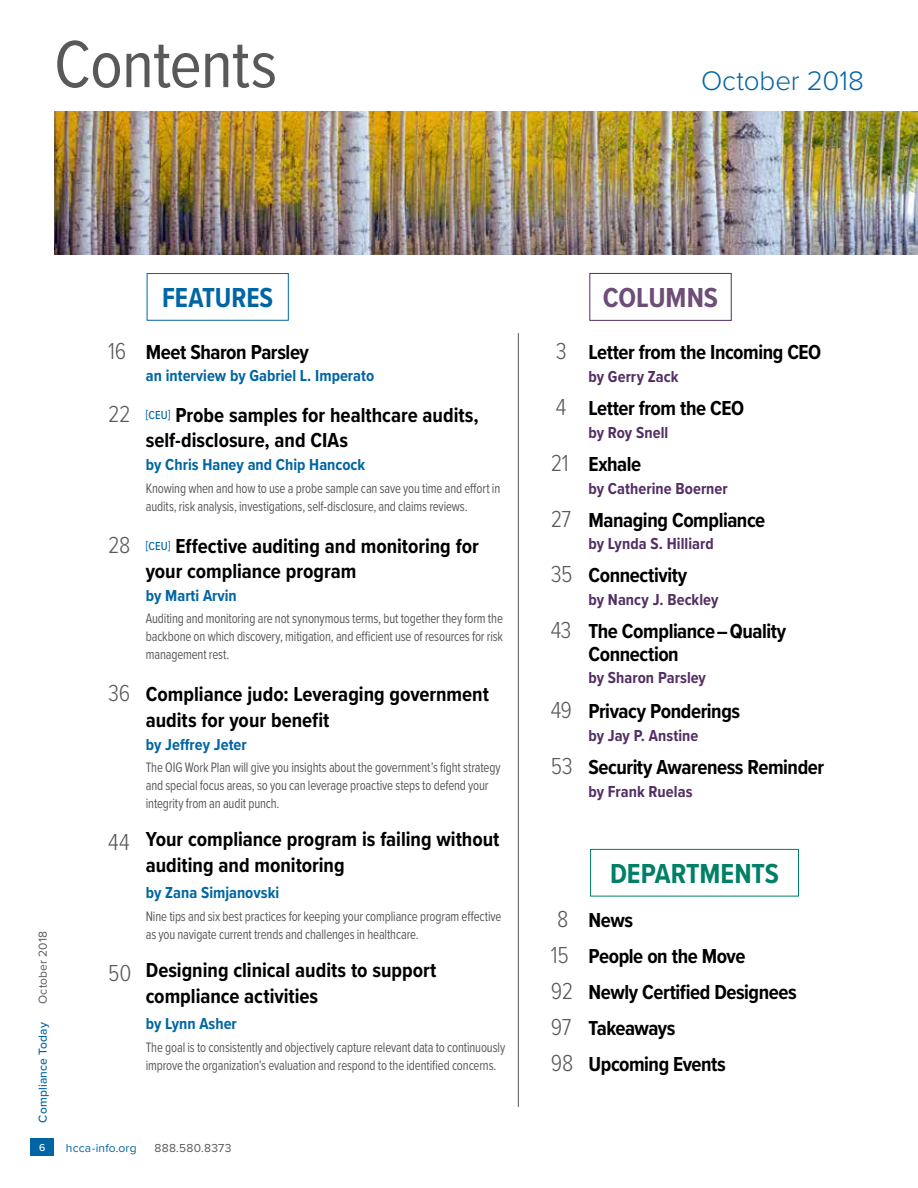
<style>
.page{position:relative;width:918px;height:1188px;background:#fff}
.page>*{position:absolute;margin:0;border:0;box-sizing:border-box;transform-origin:0 0}
.t1{font:69px "Proxima Nova Cond";color:#58595b}
.t2{font:700 28.5px "Proxima Nova Cond";color:#008066}
.t3{font:700 28.5px "Proxima Nova Cond";color:#0065a4;scale:.96 1}
.t4{font:700 28.5px "Proxima Nova Cond";color:#6e4e76}
.t5{font:300 27.75px "Proxima Nova";letter-spacing:-.005em;color:#0065a4}
.t6{font:700 21px/25.5px "Proxima Nova Cond";letter-spacing:-.005em;color:#000}
.t7{font:700 16.5px "Proxima Nova Cond";color:#532e63}
.t8{font:700 16.5px "Proxima Nova Cond";color:#0065a4}
.t9{font:14.25px/18px "Proxima Nova Cond";letter-spacing:-.01em;color:#58595b;scale:.89 1}
.t10{font:12px "Proxima Nova";letter-spacing:.02em;color:#58595b}
.t11{font:500 12px "Proxima Nova";letter-spacing:.015em;color:#0065a4}
.t12{font:12px "Proxima Nova";letter-spacing:.015em;color:#0065a4}
.t13{font:500 10.5px "Proxima Nova";color:#fff}
.s1{font-weight:300;font-size:24px;color:#58595b}
.s2{font-weight:500;font-size:12px;color:#0065a4}
</style>
<div class="page">
<div style="left:30px;top:1139px;width:24px;height:17px;background:#0065a4"></div>
<hr style="left:518px;top:333px;width:1px;height:774px;background:#58595b">
<img style="left:54px;top:111px;width:864px;height:144px">
<div style="left:147px;top:273px;width:142px;height:48px;border:1px solid #0065a4"></div>
<div style="left:590px;top:273px;width:141px;height:48px;border:1px solid #532e63"></div>
<div style="left:590px;top:849px;width:209px;height:47px;border:1px solid #008066"></div>
<h1 class="t1" style="left:54px;top:13px;width:225px">Contents</h1>
<h3 class="t5" style="left:701px;top:60px;width:164px">October 2018</h3>
<p class="t10" style="left:34px;top:1004px;width:75px;rotate:-90deg">October 2018</p>
<p class="t11" style="left:34px;top:1123px;width:102px;rotate:-90deg">Compliance Today</p>
<h2 class="t3" style="left:162px;top:276px;width:117px">FEATURES</h2>
<h2 class="t4" style="left:603px;top:276px;width:117px">COLUMNS</h2>
<h3 class="t6" style="left:108px;top:338px;width:202px"><span class="s1">16</span> Meet Sharon Parsley</h3>
<p class="t8" style="left:146px;top:364px;width:230px">an interview by Gabriel L. Imperato</p>
<h3 class="t6" style="left:146px;top:402px;width:335px;text-indent:-38px"><span class="s1">22</span> <sup>[</sup><span class="s2">CEU</span><sup>]</sup> Probe samples for healthcare audits, self-disclosure, and CIAs</h3>
<p class="t8" style="left:146px;top:452px;width:221px">by Chris Haney and Chip Hancock</p>
<p class="t9" style="left:146px;top:478px;width:400px">Knowing when and how to use a probe sample can save you time and effort in audits, risk analysis, investigations, self-disclosure, and claims reviews.</p>
<h3 class="t6" style="left:146px;top:532px;width:335px;text-indent:-38px"><span class="s1">28</span> <sup>[</sup><span class="s2">CEU</span><sup>]</sup> Effective auditing and monitoring for your compliance program</h3>
<p class="t8" style="left:146px;top:583px;width:93px">by Marti Arvin</p>
<p class="t9" style="left:146px;top:609px;width:403px;text-align:justify">Auditing and monitoring are not synonymous terms, but together they form the backbone on which discovery, mitigation, and efficient use of resources for risk management rest.</p>
<h3 class="t6" style="left:146px;top:681px;width:345px;text-indent:-38px"><span class="s1">36</span> Compliance judo: Leveraging government audits for your benefit</h3>
<p class="t8" style="left:146px;top:732px;width:103px">by Jeffrey Jeter</p>
<p class="t9" style="left:146px;top:758px;width:400px">The OIG Work Plan will give you insights about the government’s fight strategy and special focus areas, so you can leverage proactive steps to defend your integrity from an audit punch.</p>
<h3 class="t6" style="left:146px;top:826px;width:355px;text-indent:-38px"><span class="s1">44</span> Your compliance program is failing without auditing and monitoring</h3>
<p class="t8" style="left:146px;top:881px;width:135px">by Zana Simjanovski</p>
<p class="t9" style="left:146px;top:907px;width:401px">Nine tips and six best practices for keeping your compliance program effective as you navigate current trends and challenges in healthcare.</p>
<h3 class="t6" style="left:146px;top:957px;width:292px;text-indent:-38px"><span class="s1">50</span> Designing clinical audits to support compliance activities</h3>
<p class="t8" style="left:146px;top:1012px;width:93px">by Lynn Asher</p>
<p class="t9" style="left:146px;top:1037px;width:405px">The goal is to consistently and objectively capture relevant data to continuously improve the organization’s evaluation and respond to the identified concerns.</p>
<h3 class="t6" style="left:556px;top:339px;width:267px"><span class="s1">3</span> Letter from the Incoming CEO</h3>
<p class="t7" style="left:589px;top:364px;width:91px">by Gerry Zack</p>
<h3 class="t6" style="left:556px;top:395px;width:190px"><span class="s1">4</span> Letter from the CEO</h3>
<p class="t7" style="left:589px;top:420px;width:81px">by Roy Snell</p>
<h3 class="t6" style="left:551px;top:451px;width:92px"><span class="s1">21</span> Exhale</h3>
<p class="t7" style="left:589px;top:476px;width:141px">by Catherine Boerner</p>
<h3 class="t6" style="left:551px;top:506px;width:216px"><span class="s1">27</span> Managing Compliance</h3>
<p class="t7" style="left:589px;top:532px;width:127px">by Lynda S. Hilliard</p>
<h3 class="t6" style="left:551px;top:562px;width:138px"><span class="s1">35</span> Connectivity</h3>
<p class="t7" style="left:589px;top:587px;width:131px">by Nancy J. Beckley</p>
<h3 class="t6" style="left:589px;top:619px;width:199px;line-height:22.5px;text-indent:-38px"><span class="s1">43</span> The Compliance – Quality<br>Connection</h3>
<p class="t7" style="left:589px;top:666px;width:119px">by Sharon Parsley</p>
<h3 class="t6" style="left:551px;top:698px;width:191px"><span class="s1">49</span> Privacy Ponderings</h3>
<p class="t7" style="left:589px;top:723px;width:111px">by Jay P. Anstine</p>
<h3 class="t6" style="left:551px;top:754px;width:275px"><span class="s1">53</span> Security Awareness Reminder</h3>
<p class="t7" style="left:589px;top:779px;width:105px">by Frank Ruelas</p>
<h2 class="t2" style="left:610px;top:852px;width:171px">DEPARTMENTS</h2>
<h3 class="t6" style="left:551px;top:902px;width:247px;line-height:36px;text-indent:7px"><span class="s1">8</span> News<br><span class="s1">15</span> People on the Move<br><span class="s1">92</span> Newly Certified Designees<br><span class="s1">97</span> Takeaways<br><span class="s1">98</span> Upcoming Events</h3>
<p class="t13" style="left:39px;top:1140px;width:8px">6</p>
<p class="t12" style="left:66px;top:1139px;width:72px">hcca-info.org</p>
<p class="t10" style="left:155px;top:1139px;width:78px">888.580.8373</p>
</div>
